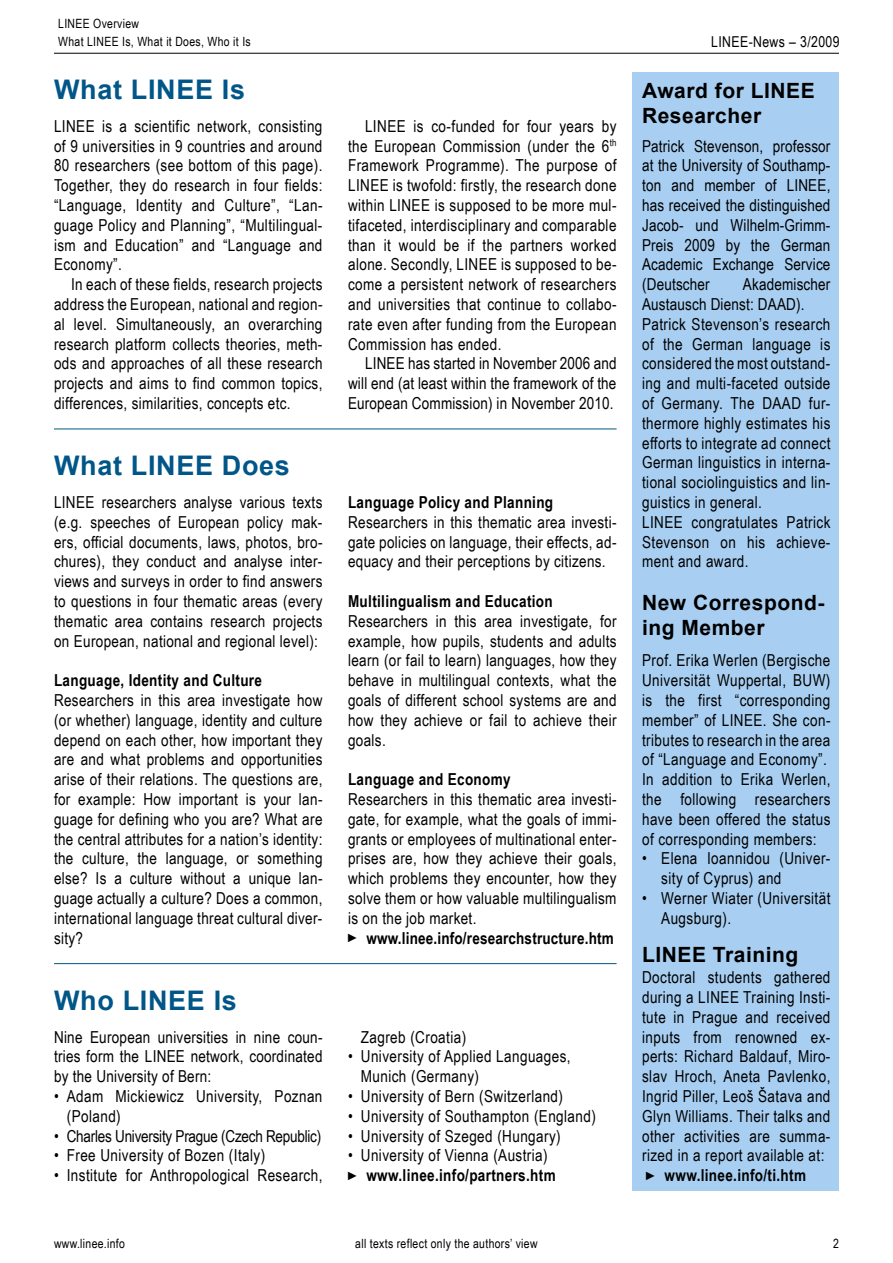
<style>
.page{position:relative;width:893px;height:1263px;background:#fff}
.page>*{position:absolute;margin:0;border:0;box-sizing:border-box;transform-origin:0 0}
.t1{font:700 27px "Arial";letter-spacing:.025em;color:#005688}
.t2{font:700 21px/25.2px "Arial";letter-spacing:.025em;color:#000}
.t3{font:16.5px/19.8px "Arial Narrow";letter-spacing:.025em;color:#000;text-align:justify}
.t4{font:700 16.5px "Arial Narrow";letter-spacing:.02em;color:#000}
.t5{font:16.5px "Arial Narrow";letter-spacing:-.015em;color:#000}
.t6{font:15px "Arial Narrow";letter-spacing:.025em;color:#000}
.t7{font:12.75px/18px "Arial Narrow";letter-spacing:.025em;color:#000}
.s1{font-weight:700;font-size:12px}
.s2{font-weight:700}
</style>
<div class="page">
<hr style="left:54px;top:53px;width:785px;height:1px;background:#000">
<hr style="left:54px;top:429px;width:563px;height:1px;background:#005688">
<hr style="left:54px;top:963px;width:563px;height:1px;background:#005688">
<div style="left:632px;top:72px;width:207px;height:1119px;background:#a8cff2"></div>
<p class="t7" style="left:58px;top:14px;width:194px">LINEE Overview<br>What LINEE Is, What it Does, Who it Is</p>
<h1 class="t1" style="left:54px;top:72px;width:193px">What LINEE Is</h1>
<p class="t3" style="left:54px;top:115px;width:270px">LINEE is a scientific network, consisting of 9 universities in 9 countries and around 80 researchers (see bottom of this page).<br>Together, they do research in four fields: “Language, Identity and Culture”, “Lan&shy;guage Policy and Planning”, “Multilingual&shy;ism and Education” and “Language and Economy”.</p>
<p class="t3" style="left:54px;top:274px;width:270px;text-indent:17px">In each of these fields, research projects address the European, national and region&shy;al level. Simultaneously, an overarching research platform collects theories, meth&shy;ods and approaches of all these research projects and aims to find common topics, differences, similarities, concepts etc.</p>
<h1 class="t1" style="left:54px;top:448px;width:237px">What LINEE Does</h1>
<p class="t3" style="left:54px;top:492px;width:270px">LINEE researchers analyse various texts (e.g. speeches of European policy mak&shy;ers, official documents, laws, photos, bro&shy;chures), they conduct and analyse inter&shy;views and surveys in order to find answers to questions in four thematic areas (every thematic area contains research projects on European, national and regional level):</p>
<p class="t4" style="left:54px;top:668px;width:210px">Language, Identity and Culture</p>
<p class="t3" style="left:54px;top:690px;width:270px">Researchers in this area investigate how (or whether) language, identity and culture depend on each other, how important they are and what problems and opportunities arise of their relations. The questions are, for example: How important is your lan&shy;guage for defining who you are? What are the central attributes for a nation’s identity: the culture, the language, or something else? Is a culture without a unique lan&shy;guage actually a culture? Does a common, international language threat cultural diver&shy;sity?</p>
<h1 class="t1" style="left:54px;top:983px;width:184px">Who LINEE Is</h1>
<p class="t3" style="left:54px;top:1026px;width:270px">Nine European universities in nine coun&shy;tries form the LINEE network, coordinated by the University of Bern:</p>
<p class="t3" style="left:67px;top:1086px;width:257px;text-indent:-13px">• Adam Mickiewicz University, Poznan (Poland)</p>
<p class="t5" style="left:54px;top:1124px;width:269px">• Charles University Prague (Czech Republic)</p>
<p class="t3" style="left:54px;top:1145px;width:213px">• Free University of Bozen (Italy)</p>
<p class="t3" style="left:54px;top:1165px;width:270px">• Institute for Anthropological Research,</p>
<p class="t7" style="left:54px;top:1234px;width:72px">www.linee.info</p>
<p class="t3" style="left:348px;top:115px;width:270px;text-indent:17px">LINEE is co-funded for four years by the European Commission (under the 6<sup>th </sup>Framework Programme). The purpose of LINEE is twofold: firstly, the research done within LINEE is supposed to be more mul&shy;tifaceted, interdisciplinary and comparable than it would be if the partners worked alone. Secondly, LINEE is supposed to be&shy;come a persistent network of researchers and universities that continue to collabo&shy;rate even after funding from the European Commission has ended.</p>
<p class="t3" style="left:348px;top:353px;width:270px;text-indent:17px">LINEE has started in November 2006 and will end (at least within the framework of the European Commission) in November 2010.</p>
<p class="t4" style="left:348px;top:490px;width:207px">Language Policy and Planning</p>
<p class="t3" style="left:348px;top:511px;width:270px">Researchers in this thematic area investi&shy;gate policies on language, their effects, ad&shy;equacy and their perceptions by citizens.</p>
<p class="t4" style="left:348px;top:589px;width:206px">Multilingualism and Education</p>
<p class="t3" style="left:348px;top:610px;width:270px">Researchers in this area investigate, for example, how pupils, students and adults learn (or fail to learn) languages, how they behave in multilingual contexts, what the goals of different school systems are and how they achieve or fail to achieve their goals.</p>
<p class="t4" style="left:348px;top:767px;width:164px">Language and Economy</p>
<p class="t3" style="left:348px;top:789px;width:270px;text-align:left">Researchers in this thematic area investi&shy;gate, for example, what the goals of immi&shy;grants or employees of multinational enter&shy;prises are, how they achieve their goals, which problems they encounter, how they solve them or how valuable multilingualism is on the job market.<br><span class="s1">►</span> <span class="s2">www.linee.info/researchstructure.htm</span></p>
<p class="t3" style="left:361px;top:1026px;width:107px">Zagreb (Croatia)</p>
<p class="t3" style="left:361px;top:1046px;width:211px;text-indent:-13px">• University of Applied Languages,<br>Munich (Germany)</p>
<p class="t3" style="left:348px;top:1086px;width:217px">• University of Bern (Switzerland)</p>
<p class="t3" style="left:348px;top:1105px;width:249px">• University of Southampton (England)</p>
<p class="t3" style="left:348px;top:1125px;width:214px">• University of Szeged (Hungary)</p>
<p class="t3" style="left:348px;top:1145px;width:209px">• University of Vienna (Austria) <span class="s1">►</span> <span class="s2">www.linee.info/partners.htm</span></p>
<p class="t6" style="left:711px;top:30px;width:130px">LINEE-News – 3/2009</p>
<p class="t2" style="left:642px;top:79px;width:174px">Award for LINEE<br>Researcher</p>
<p class="t3" style="left:642px;top:135px;width:190px">Patrick Stevenson, professor at the University of Southamp&shy;ton and member of LINEE, has received the distinguished Jacob- und Wilhelm-Grimm-Preis 2009 by the German Academic Exchange Service (Deutscher</p>
<p class="t3" style="left:642px;top:274px;width:190px;text-align:left;text-indent:101px">Akademischer<br>Austausch Dienst: DAAD).<br>Patrick Stevenson’s research of the German language is considered the most outstand&shy;ing and multi-faceted outside of Germany. The DAAD fur&shy;thermore highly estimates his efforts to integrate ad connect<br>German linguistics in interna&shy;tional sociolinguistics and lin&shy;guistics in general.<br>LINEE congratulates Patrick<br>Stevenson on his achieve&shy;ment and award.</p>
<p class="t2" style="left:642px;top:590px;width:184px">New Correspond&shy;ing Member</p>
<p class="t3" style="left:642px;top:650px;width:190px;text-align:left">Prof. Erika Werlen (Bergische<br>Universität Wuppertal, BUW) is the first “corresponding member” of LINEE. She con&shy;tributes to research in the area of “Language and Economy”.<br>In addition to Erika Werlen, the following researchers have been offered the status of corresponding members:</p>
<p class="t3" style="left:661px;top:848px;width:171px;text-indent:-19px">• Elena Ioannidou (Univer&shy;sity of Cyprus) and</p>
<p class="t3" style="left:661px;top:888px;width:171px;text-indent:-19px">• Werner Wiater (Universität<br>Augsburg).</p>
<p class="t2" style="left:642px;top:942px;width:158px">LINEE Training</p>
<p class="t3" style="left:642px;top:967px;width:190px;text-align:left">Doctoral students gathered during a LINEE Training Insti&shy;tute in Prague and received inputs from renowned ex&shy;perts: Richard Baldauf, Miro&shy;slav Hroch, Aneta Pavlenko,<br>Ingrid Piller, Leoš Šatava and<br>Glyn Williams. Their talks and other activities are summa&shy;rized in a report available at: <span class="s1">►</span> <span class="s2">www.linee.info/ti.htm</span></p>
<p class="t7" style="left:355px;top:1234px;width:184px">all texts reflect only the authors’ view</p>
<p class="t7" style="left:833px;top:1234px;width:7px">2</p>
</div>
